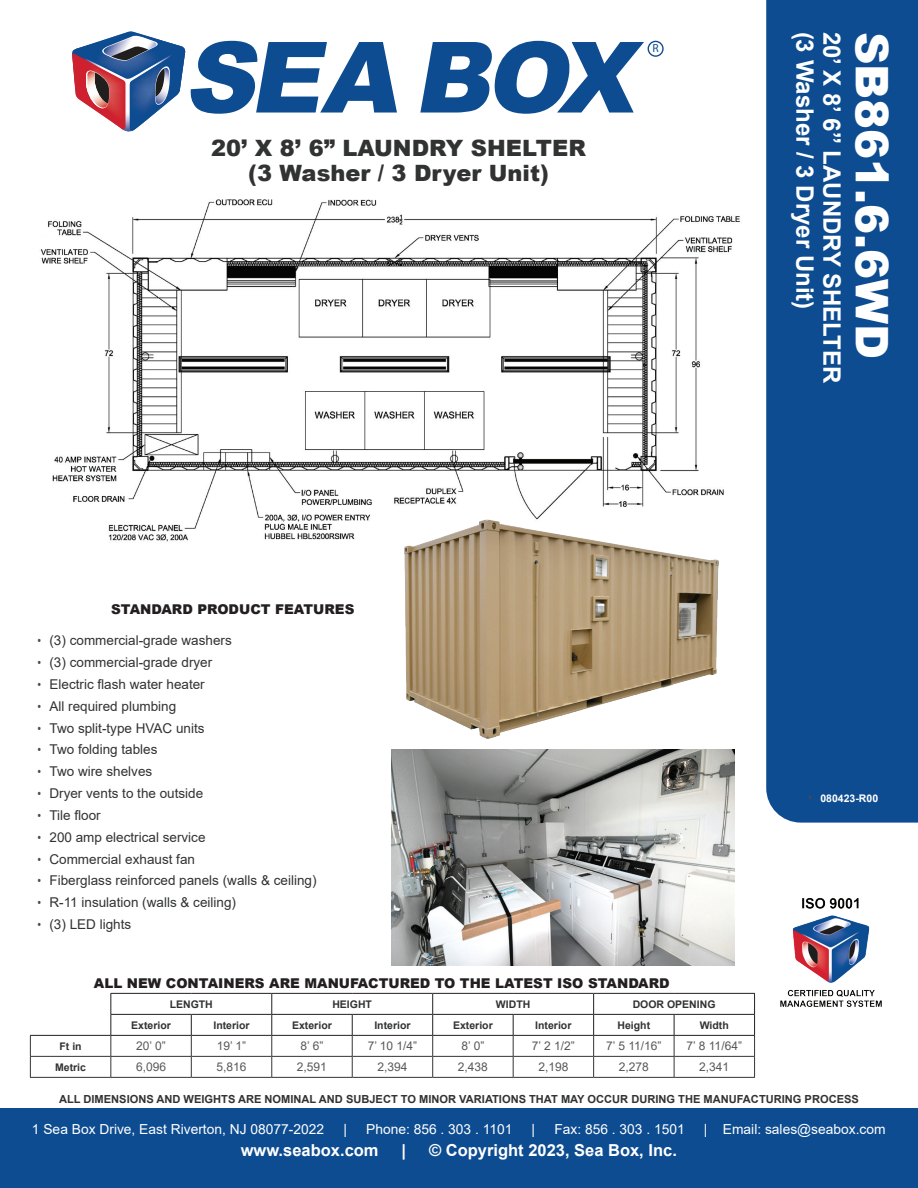
<style>
.page{position:relative;width:918px;height:1188px;background:#fff}
.page>*{position:absolute;margin:0;border:0;box-sizing:border-box;transform-origin:0 0}
.t1{font:900 45px "Arial";color:#fff}
.t2{font:700 24px "Arial";color:#fff}
.t3{font:900 22.5px/25.5px "Arial";color:#313232;text-align:center}
.t4{font:700 16.5px "Arial";color:#fff}
.t5{font:13.8px "Arial";color:#fff}
.t6{font:13.5px "Arial";color:#313232}
.t7{font:900 13.5px "Arial";color:#231f20}
.t8{font:12px "Arial";color:#57585a}
.t9{font:11.7px "Myriad Pro";color:#0d4c91}
.t10{font:700 11.1px "Arial";color:#313232}
.t11{font:700 10.5px "Arial";color:#313232}
.t12{font:700 10.5px "Arial";color:#fff}
.s1{font-family:"Arial Narrow";font-size:12.75px;color:#494a4b}
.s2{font-family:"Arial Narrow";font-weight:400;font-size:12.75px;color:#494a4b}
</style>
<div class="page">
<div style="left:766px;top:0;width:152px;height:823px;background:#0d4c91"></div>
<svg style="left:420px;top:41px;width:244px;height:73px"></svg>
<svg style="left:72px;top:32px;width:325px;height:100px"></svg>
<div style="left:0;top:1108px;width:918px;height:80px;background:#0d4c91"></div>
<img style="left:780px;top:898px;width:102px;height:109px">
<hr style="left:110px;top:993px;width:81px;height:1px;background:#231f20">
<hr style="left:191px;top:993px;width:81px;height:1px;background:#231f20">
<hr style="left:272px;top:993px;width:80px;height:1px;background:#231f20">
<hr style="left:352px;top:993px;width:81px;height:1px;background:#231f20">
<hr style="left:433px;top:993px;width:80px;height:1px;background:#231f20">
<hr style="left:513px;top:993px;width:81px;height:1px;background:#231f20">
<hr style="left:594px;top:993px;width:80px;height:1px;background:#231f20">
<hr style="left:674px;top:993px;width:81px;height:1px;background:#231f20">
<hr style="left:30px;top:1056px;width:81px;height:1px;background:#363536">
<svg style="left:30px;top:1036px;width:1px;height:41px"></svg>
<hr style="left:111px;top:1056px;width:80px;height:1px;background:#363536">
<hr style="left:191px;top:1056px;width:81px;height:1px;background:#363536">
<svg style="left:191px;top:1015px;width:1px;height:62px"></svg>
<hr style="left:272px;top:1056px;width:80px;height:1px;background:#363536">
<svg style="left:271px;top:994px;width:1px;height:83px"></svg>
<hr style="left:352px;top:1056px;width:81px;height:1px;background:#363536">
<svg style="left:352px;top:1015px;width:1px;height:62px"></svg>
<hr style="left:433px;top:1056px;width:80px;height:1px;background:#363536">
<svg style="left:432px;top:994px;width:1px;height:83px"></svg>
<hr style="left:513px;top:1056px;width:81px;height:1px;background:#363536">
<svg style="left:513px;top:1015px;width:1px;height:62px"></svg>
<hr style="left:594px;top:1056px;width:80px;height:1px;background:#363536">
<svg style="left:593px;top:994px;width:1px;height:83px"></svg>
<hr style="left:674px;top:1056px;width:81px;height:1px;background:#363536">
<svg style="left:674px;top:1015px;width:1px;height:62px"></svg>
<hr style="left:30px;top:1077px;width:81px;height:1px;background:#363536">
<hr style="left:111px;top:1077px;width:80px;height:1px;background:#363536">
<hr style="left:191px;top:1077px;width:81px;height:1px;background:#363536">
<hr style="left:272px;top:1077px;width:80px;height:1px;background:#363536">
<hr style="left:352px;top:1077px;width:81px;height:1px;background:#363536">
<hr style="left:433px;top:1077px;width:80px;height:1px;background:#363536">
<hr style="left:513px;top:1077px;width:81px;height:1px;background:#363536">
<hr style="left:594px;top:1077px;width:80px;height:1px;background:#363536">
<hr style="left:674px;top:1077px;width:81px;height:1px;background:#363536">
<hr style="left:30px;top:1035px;width:81px;height:1px;background:#231f20">
<hr style="left:110px;top:1014px;width:81px;height:1px;background:#231f20">
<svg style="left:110px;top:994px;width:1px;height:83px"></svg>
<hr style="left:191px;top:1014px;width:81px;height:1px;background:#231f20">
<hr style="left:272px;top:1014px;width:80px;height:1px;background:#231f20">
<hr style="left:352px;top:1014px;width:81px;height:1px;background:#231f20">
<hr style="left:433px;top:1014px;width:80px;height:1px;background:#231f20">
<hr style="left:513px;top:1014px;width:81px;height:1px;background:#231f20">
<hr style="left:594px;top:1014px;width:80px;height:1px;background:#231f20">
<hr style="left:674px;top:1014px;width:81px;height:1px;background:#231f20">
<svg style="left:754px;top:994px;width:1px;height:83px"></svg>
<hr style="left:111px;top:1035px;width:80px;height:1px;background:#231f20">
<hr style="left:191px;top:1035px;width:81px;height:1px;background:#231f20">
<hr style="left:272px;top:1035px;width:80px;height:1px;background:#231f20">
<hr style="left:352px;top:1035px;width:81px;height:1px;background:#231f20">
<hr style="left:433px;top:1035px;width:80px;height:1px;background:#231f20">
<hr style="left:513px;top:1035px;width:81px;height:1px;background:#231f20">
<hr style="left:594px;top:1035px;width:80px;height:1px;background:#231f20">
<hr style="left:674px;top:1035px;width:81px;height:1px;background:#231f20">
<img style="left:40px;top:199px;width:700px;height:343px">
<img style="left:392px;top:749px;width:342px;height:216px">
<img style="left:401px;top:519px;width:320px;height:220px">
<h3 class="t3" style="left:211px;top:134px;width:376px">20’ X 8’ 6” LAUNDRY SHELTER (3 Washer / 3 Dryer Unit)</h3>
<p class="t9" style="left:652px;top:41px;width:8px">R</p>
<h2 class="t2" style="left:822px;top:32px;width:279px;rotate:90deg">(3 Washer / 3 Dryer Unit)</h2>
<h2 class="t2" style="left:849px;top:32px;width:353px;rotate:90deg">20’ X 8’ 6” LAUNDRY SHELTER</h2>
<h1 class="t1" style="left:905px;top:32px;width:329px;rotate:90deg">SB861.6.6WD</h1>
<p class="t7" style="left:111px;top:600px;width:245px">STANDARD PRODUCT FEATURES</p>
<p class="t6" style="left:38px;top:631px;width:196px"><span class="s1">•</span> (3) commercial-grade washers</p>
<p class="t6" style="left:38px;top:653px;width:176px"><span class="s1">•</span> (3) commercial-grade dryer</p>
<p class="t6" style="left:38px;top:675px;width:169px"><span class="s1">•</span> Electric flash water heater</p>
<p class="t6" style="left:38px;top:697px;width:140px"><span class="s1">•</span> All required plumbing</p>
<p class="t6" style="left:38px;top:719px;width:169px"><span class="s1">•</span> Two split-type HVAC units</p>
<p class="t6" style="left:38px;top:740px;width:122px"><span class="s1">•</span> Two folding tables</p>
<p class="t6" style="left:38px;top:762px;width:116px"><span class="s1">•</span> Two wire shelves</p>
<p class="t6" style="left:38px;top:784px;width:167px"><span class="s1">•</span> Dryer vents to the outside</p>
<p class="t6" style="left:38px;top:806px;width:65px"><span class="s1">•</span> Tile floor</p>
<p class="t6" style="left:38px;top:828px;width:170px"><span class="s1">•</span> 200 amp electrical service</p>
<p class="t6" style="left:38px;top:850px;width:159px"><span class="s1">•</span> Commercial exhaust fan</p>
<p class="t6" style="left:38px;top:871px;width:281px"><span class="s1">•</span> Fiberglass reinforced panels (walls &amp; ceiling)</p>
<p class="t6" style="left:38px;top:893px;width:200px"><span class="s1">•</span> R-11 insulation (walls &amp; ceiling)</p>
<p class="t6" style="left:38px;top:915px;width:95px"><span class="s1">•</span> (3) LED lights</p>
<p class="t7" style="left:94px;top:973px;width:577px">ALL NEW CONTAINERS ARE MANUFACTURED TO THE LATEST ISO STANDARD</p>
<p class="t11" style="left:170px;top:997px;width:45px">LENGTH</p>
<p class="t11" style="left:332px;top:997px;width:41px">HEIGHT</p>
<p class="t11" style="left:496px;top:997px;width:36px">WIDTH</p>
<p class="t11" style="left:633px;top:997px;width:84px">DOOR OPENING</p>
<p class="t11" style="left:131px;top:1018px;width:41px">Exterior</p>
<p class="t11" style="left:213px;top:1018px;width:38px">Interior</p>
<p class="t11" style="left:292px;top:1018px;width:41px">Exterior</p>
<p class="t11" style="left:374px;top:1018px;width:38px">Interior</p>
<p class="t11" style="left:453px;top:1018px;width:41px">Exterior</p>
<p class="t11" style="left:535px;top:1018px;width:38px">Interior</p>
<p class="t11" style="left:618px;top:1018px;width:34px">Height</p>
<p class="t11" style="left:700px;top:1018px;width:31px">Width</p>
<p class="t11" style="left:60px;top:1039px;width:24px">Ft in</p>
<p class="t8" style="left:136px;top:1038px;width:31px">20’ 0”</p>
<p class="t8" style="left:217px;top:1038px;width:31px">19’ 1”</p>
<p class="t8" style="left:301px;top:1038px;width:24px">8’ 6”</p>
<p class="t8" style="left:368px;top:1038px;width:51px">7’ 10 1/4”</p>
<p class="t8" style="left:461px;top:1038px;width:24px">8’ 0”</p>
<p class="t8" style="left:532px;top:1038px;width:44px">7’ 2 1/2”</p>
<p class="t8" style="left:606px;top:1038px;width:57px">7’ 5 11/16”</p>
<p class="t8" style="left:687px;top:1038px;width:57px">7’ 8 11/64”</p>
<p class="t11" style="left:55px;top:1060px;width:32px">Metric</p>
<p class="t8" style="left:136px;top:1059px;width:32px">6,096</p>
<p class="t8" style="left:217px;top:1059px;width:32px">5,816</p>
<p class="t8" style="left:297px;top:1059px;width:32px">2,591</p>
<p class="t8" style="left:377px;top:1059px;width:32px">2,394</p>
<p class="t8" style="left:458px;top:1059px;width:32px">2,438</p>
<p class="t8" style="left:538px;top:1059px;width:32px">2,198</p>
<p class="t8" style="left:619px;top:1059px;width:32px">2,278</p>
<p class="t8" style="left:699px;top:1059px;width:32px">2,341</p>
<p class="t12" style="left:808px;top:791px;width:71px"><span class="s2">•</span> 080423-R00</p>
<p class="t10" style="left:59px;top:1091px;width:801px">ALL DIMENSIONS AND WEIGHTS ARE NOMINAL AND SUBJECT TO MINOR VARIATIONS THAT MAY OCCUR DURING THE MANUFACTURING PROCESS</p>
<p class="t5" style="left:32px;top:1120px;width:294px">1 Sea Box Drive, East Riverton, NJ 08077-2022</p>
<p class="t5" style="left:343px;top:1120px;width:5px">|</p>
<p class="t5" style="left:366px;top:1120px;width:148px">Phone: 856 . 303 . 1101</p>
<p class="t5" style="left:532px;top:1120px;width:5px">|</p>
<p class="t5" style="left:554px;top:1120px;width:132px">Fax: 856 . 303 . 1501</p>
<p class="t5" style="left:704px;top:1120px;width:183px">| Email: sales@seabox.com</p>
<p class="t4" style="left:241px;top:1139px;width:139px">www.seabox.com</p>
<p class="t4" style="left:402px;top:1139px;width:6px">|</p>
<p class="t4" style="left:429px;top:1139px;width:249px">© Copyright 2023, Sea Box, Inc.</p>
</div>
